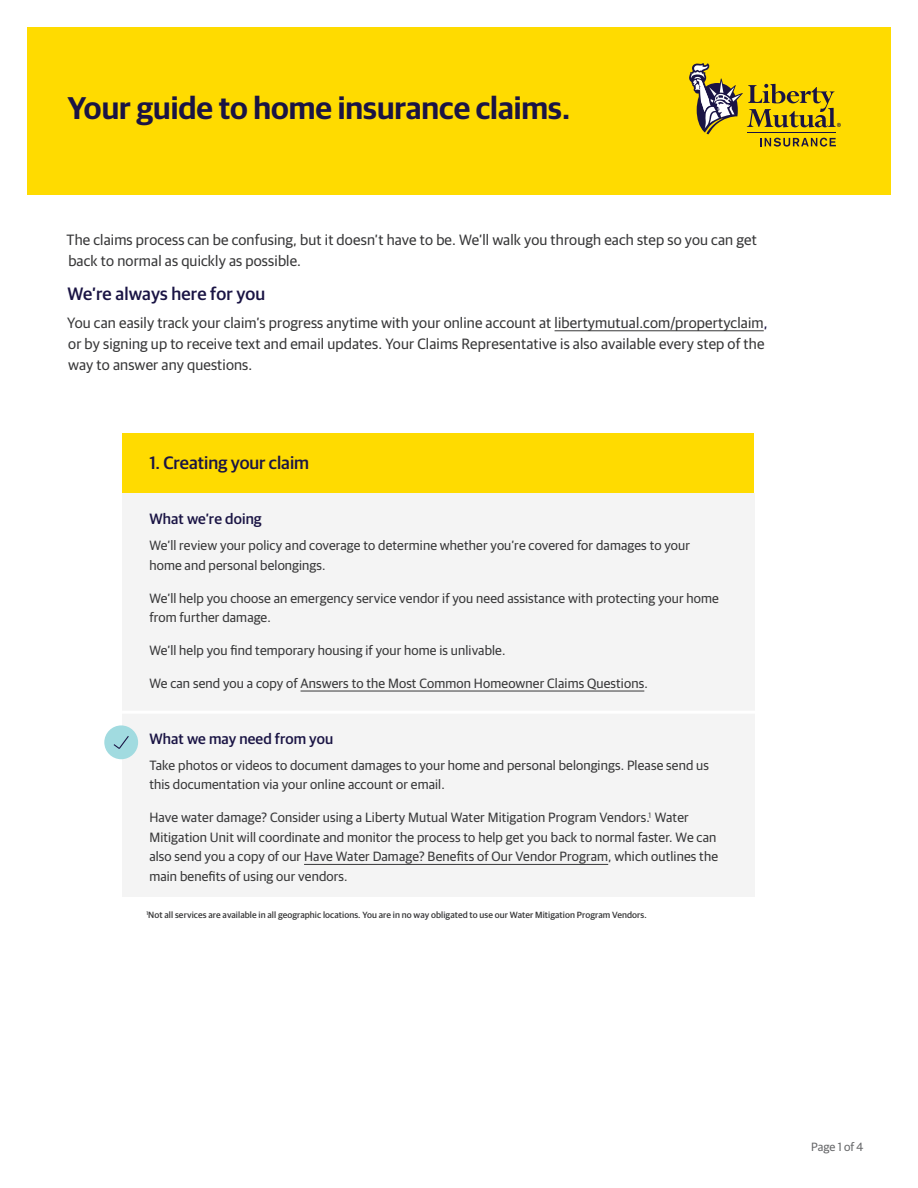
<style>
.page{position:relative;width:918px;height:1188px;background:#fff}
.page>*{position:absolute;margin:0;border:0;box-sizing:border-box;transform-origin:0 0}
.t1{font:600 31.5px "Guardian Sans";color:#1a1444}
.t2{font:500 18px "Guardian Sans";color:#1a1444}
.t3{font:15px/21px "Guardian Sans";letter-spacing:.01em;color:#383839}
.t4{font:500 15px "Guardian Sans";letter-spacing:.01em;color:#1a1444}
.t5{font:13.5px/19.5px "Guardian Sans";letter-spacing:.01em;color:#383839}
.t6{font:12px "Guardian Sans";color:#666769}
.t7{font:500 9px "Guardian Sans";letter-spacing:.01em;color:#383839}
.s1{color:#1a1444}
</style>
<div class="page">
<div style="left:27px;top:27px;width:864px;height:167px;background:#ffdb00"></div>
<svg style="left:689px;top:63px;width:152px;height:84px"></svg>
<hr style="left:555px;top:330px;width:209px;height:1px;background:#383839">
<div style="left:122px;top:433px;width:632px;height:64px;background:#ffdb00"></div>
<div style="left:122px;top:493px;width:633px;height:403px;background:#f4f4f4"></div>
<hr style="left:301px;top:691px;width:343px;height:1px;background:#383839">
<hr style="left:304px;top:864px;width:304px;height:1px;background:#383839">
<hr style="left:122px;top:711px;width:634px;height:3px;background:#fff">
<div style="left:104px;top:725px;width:34px;height:34px;background:#a1dbe0;border-radius:50%"></div>
<svg style="left:114px;top:736px;width:15px;height:13px"></svg>
<h1 class="t1" style="left:68px;top:85px;width:504px">Your guide to home insurance claims.</h1>
<p class="t3" style="left:67px;top:228px;width:692px">The claims process can be confusing, but it doesn’t have to be. We’ll walk you through each step so you can get back to normal as quickly as possible.</p>
<h2 class="t2" style="left:68px;top:281px;width:199px">We’re always here for you</h2>
<p class="t3" style="left:67px;top:311px;width:702px">You can easily track your claim’s progress anytime with your online account at libertymutual.com/propertyclaim<span class="s1">, </span>or by signing up to receive text and email updates. Your Claims Representative is also available every step of the way to answer any questions.</p>
<h2 class="t2" style="left:149px;top:450px;width:161px">1. Creating your claim</h2>
<p class="t4" style="left:149px;top:508px;width:114px">What we’re doing</p>
<p class="t5" style="left:149px;top:535px;width:542px">We’ll review your policy and coverage to determine whether you’re covered for damages to your home and personal belongings.</p>
<p class="t5" style="left:149px;top:587px;width:571px">We’ll help you choose an emergency service vendor if you need assistance with protecting your home from further damage.</p>
<p class="t5" style="left:149px;top:640px;width:358px">We’ll help you find temporary housing if your home is unlivable.</p>
<p class="t5" style="left:149px;top:673px;width:500px">We can send you a copy of Answers to the Most Common Homeowner Claims Questions.</p>
<p class="t4" style="left:149px;top:728px;width:185px">What we may need from you</p>
<p class="t5" style="left:149px;top:754px;width:561px">Take photos or videos to document damages to your home and personal belongings. Please send us this documentation via your online account or email.</p>
<p class="t5" style="left:149px;top:807px;width:570px">Have water damage? Consider using a Liberty Mutual Water Mitigation Program Vendors.<sup>1</sup> Water Mitigation Unit will coordinate and monitor the process to help get you back to normal faster. We can also send you a copy of our Have Water Damage? Benefits of Our Vendor Program, which outlines the main benefits of using our vendors.</p>
<p class="t7" style="left:146px;top:908px;width:502px"><sup>1</sup>Not all services are available in all geographic locations. You are in no way obligated to use our Water Mitigation Program Vendors.</p>
<p class="t6" style="left:811px;top:1138px;width:54px">Page 1 of 4</p>
</div>
